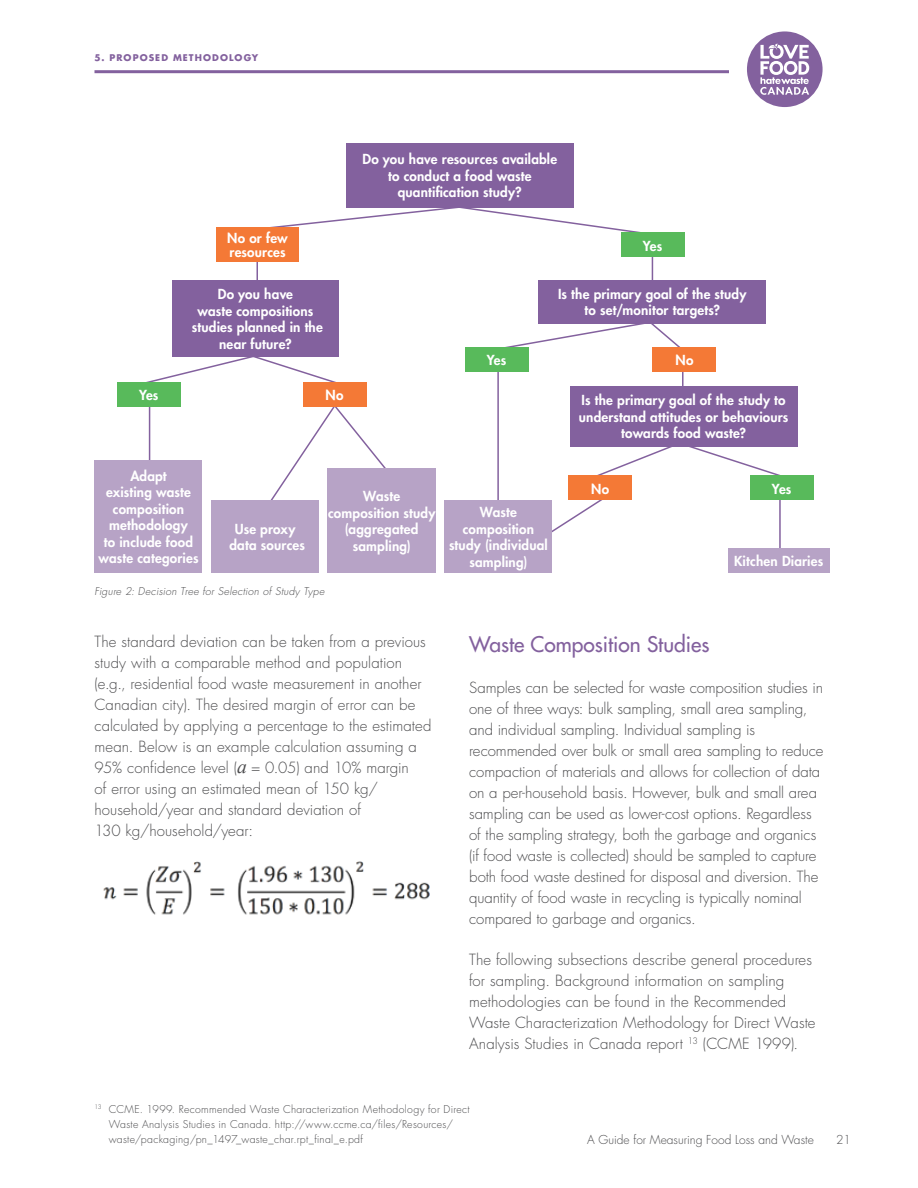
<style>
.page{position:relative;width:918px;height:1188px;background:#fff}
.page>*{position:absolute;margin:0;border:0;box-sizing:border-box;transform-origin:0 0}
.t1{font:500 21px "Futura Std";color:#83619e}
.t2{font:300 15px/21px "Futura Std";color:#4d4d4f}
.t3{font:800 13.5px/16.5px "Futura Std";letter-spacing:.015em;color:#fff;text-align:center}
.t4{font:300 12px "Futura Std";color:#4d4d4f}
.t5{font:300 10.5px/15px "Futura Std";letter-spacing:.03em;color:#4d4d4f}
.t6{font:italic 300 10.5px "Futura Std";letter-spacing:.025em;color:#4d4d4f}
.t7{font:700 9px "Futura Std";letter-spacing:.12em;color:#83619e}
.s1{font-family:"Times New Roman";font-weight:400;font-style:italic;font-size:19.5px}
</style>
<div class="page">
<svg style="left:505px;top:323px;width:179px;height:28px"></svg>
<hr style="left:497px;top:360px;width:2px;height:146px;background:#83619e">
<svg style="left:552px;top:497px;width:50px;height:36px"></svg>
<div style="left:172px;top:280px;width:167px;height:77px;background:#83619e"></div>
<svg style="left:270px;top:207px;width:389px;height:26px"></svg>
<hr style="left:652px;top:250px;width:1px;height:32px;background:#83619e">
<hr style="left:682px;top:368px;width:2px;height:23px;background:#83619e">
<hr style="left:779px;top:499px;width:2px;height:53px;background:#83619e">
<hr style="left:256px;top:258px;width:2px;height:24px;background:#83619e">
<svg style="left:146px;top:357px;width:190px;height:30px"></svg>
<svg style="left:584px;top:446px;width:209px;height:30px"></svg>
<hr style="left:149px;top:396px;width:1px;height:74px;background:#83619e">
<svg style="left:270px;top:396px;width:116px;height:108px"></svg>
<div style="left:346px;top:143px;width:228px;height:64px;background:#83619e"></div>
<div style="left:538px;top:280px;width:228px;height:43px;background:#83619e"></div>
<div style="left:570px;top:386px;width:228px;height:60px;background:#83619e"></div>
<div style="left:621px;top:233px;width:63px;height:24px;background:#58ba5b"></div>
<div style="left:465px;top:347px;width:63px;height:25px;background:#58ba5b"></div>
<div style="left:750px;top:476px;width:63px;height:24px;background:#58ba5b"></div>
<div style="left:728px;top:548px;width:101px;height:25px;background:#b7a3c6"></div>
<div style="left:444px;top:500px;width:108px;height:73px;background:#b7a3c6"></div>
<div style="left:211px;top:500px;width:108px;height:73px;background:#b7a3c6"></div>
<div style="left:328px;top:468px;width:108px;height:105px;background:#b7a3c6"></div>
<div style="left:94px;top:460px;width:108px;height:113px;background:#b7a3c6"></div>
<div style="left:569px;top:476px;width:63px;height:24px;background:#f47936"></div>
<div style="left:303px;top:382px;width:63px;height:24px;background:#f47936"></div>
<div style="left:653px;top:347px;width:63px;height:25px;background:#f47936"></div>
<div style="left:217px;top:227px;width:82px;height:35px;background:#f47936"></div>
<div style="left:117px;top:382px;width:63px;height:24px;background:#58ba5b"></div>
<img style="left:103px;top:861px;width:327px;height:54px">
<div style="left:747px;top:31px;width:76px;height:76px;background:#83619e;border-radius:50%"></div>
<svg style="left:760px;top:44px;width:49px;height:51px"></svg>
<hr style="left:94px;top:70px;width:635px;height:3px;background:#83619e">
<p class="t7" style="left:94px;top:52px;width:165px">5. PROPOSED METHODOLOGY</p>
<p class="t3" style="left:139px;top:386px;width:21px">Yes</p>
<p class="t3" style="left:227px;top:232px;width:62px;line-height:13.5px;text-align:left">No or few resources</p>
<p class="t3" style="left:192px;top:286px;width:132px">Do you have<br>waste compositions studies planned in the near future?</p>
<p class="t3" style="left:326px;top:386px;width:19px">No</p>
<p class="t3" style="left:362px;top:151px;width:196px">Do you have resources available to conduct a food waste quantification study?</p>
<p class="t3" style="left:643px;top:237px;width:21px">Yes</p>
<p class="t3" style="left:487px;top:352px;width:21px">Yes</p>
<p class="t3" style="left:558px;top:286px;width:190px">Is the primary goal of the study to set/monitor targets?</p>
<p class="t3" style="left:675px;top:352px;width:19px">No</p>
<p class="t3" style="left:579px;top:392px;width:211px">Is the primary goal of the study to understand attitudes or behaviours towards food waste?</p>
<p class="t3" style="left:98px;top:468px;width:102px">Adapt<br>existing waste composition methodology<br>to include food waste categories</p>
<p class="t3" style="left:229px;top:521px;width:77px">Use proxy data sources</p>
<p class="t3" style="left:328px;top:488px;width:109px">Waste composition study (aggregated sampling)</p>
<p class="t6" style="left:94px;top:585px;width:231px">Figure 2: Decision Tree for Selection of Study Type</p>
<p class="t3" style="left:449px;top:504px;width:100px">Waste composition study (individual sampling)</p>
<p class="t3" style="left:591px;top:480px;width:19px">No</p>
<p class="t3" style="left:772px;top:480px;width:21px">Yes</p>
<p class="t3" style="left:734px;top:553px;width:91px">Kitchen Diaries</p>
<p class="t2" style="left:94px;top:631px;width:338px">The standard deviation can be taken from a previous study with a comparable method and population (e.g., residential food waste measurement in another Canadian city). The desired margin of error can be calculated by applying a percentage to the estimated mean. Below is an example calculation assuming a 95% confidence level (<span class="s1">a</span> = 0.05) and 10% margin<br>of error using an estimated mean of 150 kg/ household/year and standard deviation of<br>130 kg/household/year:</p>
<h1 class="t1" style="left:469px;top:631px;width:242px">Waste Composition Studies</h1>
<p class="t2" style="left:469px;top:678px;width:356px">Samples can be selected for waste composition studies in one of three ways: bulk sampling, small area sampling, and individual sampling. Individual sampling is recommended over bulk or small area sampling to reduce compaction of materials and allows for collection of data on a per-household basis. However, bulk and small area sampling can be used as lower-cost options. Regardless of the sampling strategy, both the garbage and organics (if food waste is collected) should be sampled to capture both food waste destined for disposal and diversion. The quantity of food waste in recycling is typically nominal compared to garbage and organics.</p>
<p class="t2" style="left:469px;top:950px;width:348px">The following subsections describe general procedures for sampling. Background information on sampling methodologies can be found in the Recommended Waste Characterization Methodology for Direct Waste Analysis Studies in Canada report <sup>13</sup> (CCME 1999).</p>
<p class="t5" style="left:109px;top:1102px;width:363px;text-indent:-14px"><sup>13</sup> CCME. 1999. Recommended Waste Characterization Methodology for Direct<br>Waste Analysis Studies in Canada. http://www.ccme.ca/files/Resources/ waste/packaging/pn_1497_waste_char.rpt_final_e.pdf</p>
<p class="t4" style="left:587px;top:1132px;width:228px">A Guide for Measuring Food Loss and Waste</p>
<p class="t4" style="left:836px;top:1132px;width:16px">21</p>
</div>
